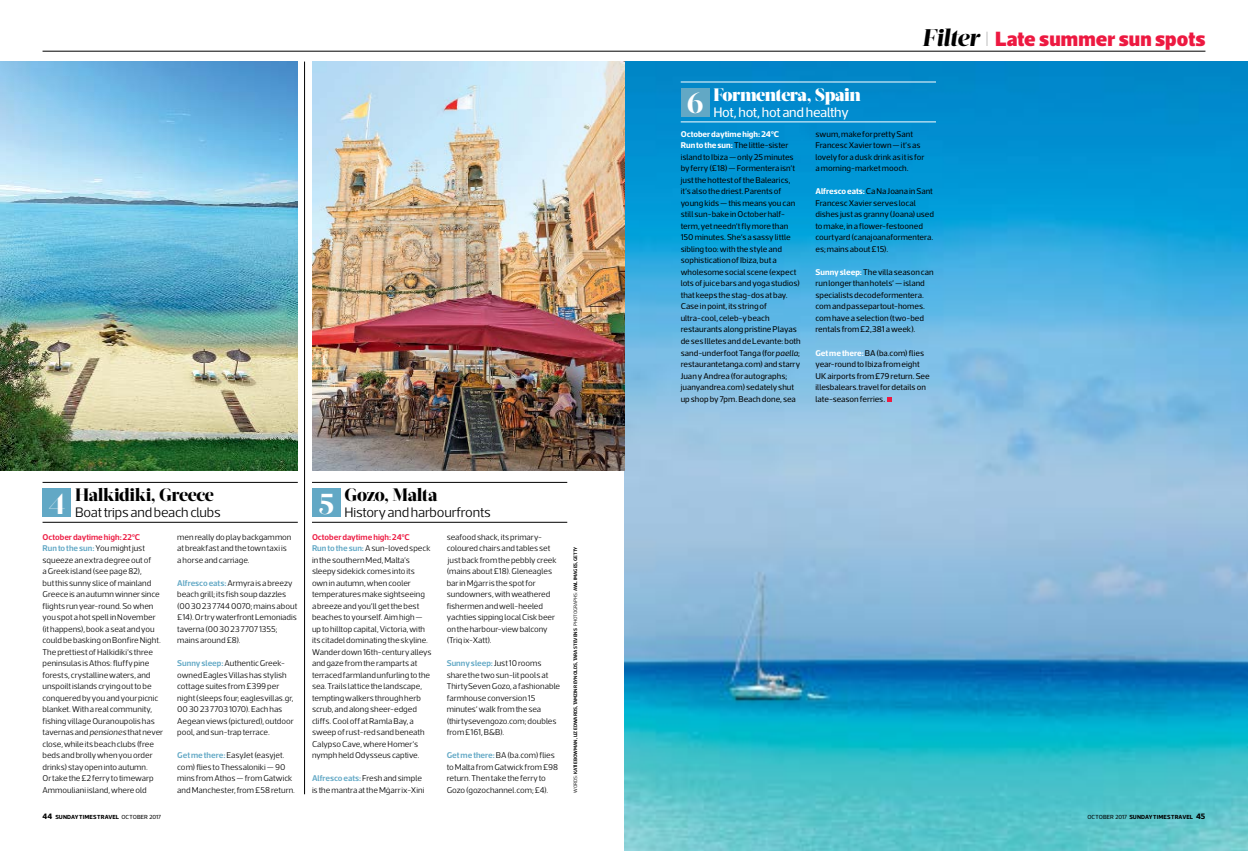
<style>
.page{position:relative;width:1248px;height:851px;background:#fff}
.page>*{position:absolute;margin:0;border:0;box-sizing:border-box;transform-origin:0 0}
.t1{font:700 31px "Acta Display";color:#fff}
.t2{font:900 21px "Acto";letter-spacing:.005em;color:#ed1941}
.Acto_body_copy{font:800 18px "Acta Display";letter-spacing:-.025em;color:#000}
.Acto_body_copy-2{font:900 18px "Acta Display";letter-spacing:-.03em;color:#fff}
.Acto_body_copy-3{font:300 14px "Acto";letter-spacing:-.015em;color:#000}
.Acto_body_copy-4{font:14px "Acto";letter-spacing:-.015em;color:#fff}
.Acto_body_copy-5{font:300 8.5px/11.5px "Acto";color:#000}
.Acto_body_copy-6{font:8.5px/11.5px "Acto";color:#000}
.Acto_body_copy-7{font:600 8.5px "Acto";color:#ed1941}
.Acto_body_copy-8{font:700 8.5px "Acto";color:#fff}
.t3{font:700 6px "Acto";letter-spacing:.015em;color:#000}
.t4{font:600 5px "Acto";letter-spacing:-.015em;color:#000}
.s1{font-family:"Acta Display";font-weight:800;font-style:italic;font-size:24px;color:#000}
.s2{font-weight:100;color:#000}
.s3{font-weight:700;color:#fff}
.s4{font-style:italic}
.s5{font-weight:600;color:#62a8c5}
.s6{font-weight:300}
.s7{font-size:8px}
.s8{font-weight:400}
</style>
<div class="page">
<img style="left:624px;top:62px;width:623px;height:788px">
<img style="left:312px;top:62px;width:312px;height:408px">
<img style="left:0;top:62px;width:298px;height:408px">
<hr style="left:304px;top:62px;width:1px;height:732px;background:#000">
<hr style="left:312px;top:522px;width:255px;height:1px;background:#000">
<hr style="left:312px;top:482px;width:255px;height:1px;background:#000">
<div style="left:312px;top:488px;width:29px;height:29px;background:#62a8c5"></div>
<hr style="left:43px;top:522px;width:255px;height:1px;background:#000">
<hr style="left:43px;top:482px;width:255px;height:1px;background:#000">
<div style="left:43px;top:488px;width:28px;height:29px;background:#62a8c5"></div>
<svg style="left:887px;top:397px;width:4px;height:4px"></svg>
<hr style="left:680px;top:122px;width:255px;height:1px;background:#fff">
<hr style="left:680px;top:82px;width:255px;height:1px;background:#fff">
<div style="left:680px;top:88px;width:29px;height:29px;background:#62a8c5"></div>
<hr style="left:43px;top:51px;width:1162px;height:1px;background:#000">
<p class="t2" style="left:922px;top:26px;width:285px"><span class="s1">Filter</span> <span class="s2">I</span> Late summer sun spots</p>
<p class="t1" style="left:686px;top:84px;width:19px">6</p>
<p class="Acto_body_copy-2" style="left:713px;top:83px;width:149px">Formentera, Spain</p>
<p class="Acto_body_copy-4" style="left:713px;top:104px;width:137px">Hot, hot, hot and healthy</p>
<p class="Acto_body_copy-8" style="left:680px;top:129px;width:100px">October daytime high: 24oC</p>
<p class="Acto_body_copy-6" style="left:680px;top:139px;width:122px"><span class="s3">Run to the sun:</span>The little-sister island to Ibiza — only 25 minutes by ferry (£18) — Formentera isn’t just the hottest of the Balearics, it’s also the driest. Parents of young kids — this means you can still sun-bake in October half&shy;term, yet needn’t fly more than<br>150 minutes. She’s a sassy little sibling too: with the style and sophistication of Ibiza, but a wholesome social scene (expect lots of juice bars and yoga studios) that keeps the stag-dos at bay.<br>Case in point, its string of ultra-cool, celeb-y beach restaurants along pristine Playas de ses Illetes and de Levante: both sand-underfoot Tanga (for <span class="s4">paella</span>; restaurantetanga.com) and starry<br>Juan y Andrea (for autographs; juanyandrea.com) sedately shut up shop by 7pm. Beach done, sea</p>
<p class="Acto_body_copy-6" style="left:815px;top:128px;width:110px">swum, make for pretty Sant<br>Francesc Xavier town — it’s as lovely for a dusk drink as it is for a morning-market mooch.</p>
<p class="Acto_body_copy-6" style="left:815px;top:185px;width:120px"><span class="s3">Alfresco eats:</span> Ca Na Joana in Sant<br>Francesc Xavier serves local dishes just as granny (Joana) used to make, in a flower-festooned courtyard (canajoanaformentera. es; mains about £15).</p>
<p class="Acto_body_copy-6" style="left:815px;top:266px;width:120px"><span class="s3">Sunny sleep:</span> The villa season can run longer than hotels’ — island specialists decodeformentera. com and passepartout-homes. com have a selection (two-bed rentals from £2,381 a week).</p>
<p class="Acto_body_copy-6" style="left:815px;top:346px;width:116px"><span class="s3">Get me there:</span>BA (ba.com) flies year-round to Ibiza from eight<br>UK airports from £79 return. See illesbalears.travel for details on late-season ferries.</p>
<p class="t1" style="left:48px;top:484px;width:19px">4</p>
<p class="Acto_body_copy" style="left:75px;top:483px;width:140px">Halkidiki, Greece</p>
<p class="Acto_body_copy-3" style="left:75px;top:504px;width:147px">Boat trips and beach clubs</p>
<p class="t1" style="left:318px;top:484px;width:18px">5</p>
<p class="Acto_body_copy" style="left:344px;top:483px;width:94px">Gozo, Malta</p>
<p class="Acto_body_copy-3" style="left:344px;top:504px;width:148px">History and harbourfronts</p>
<p class="Acto_body_copy-7" style="left:43px;top:531px;width:99px">October daytime high: 22oC</p>
<p class="Acto_body_copy-5" style="left:43px;top:542px;width:122px"><span class="s5">Run to the sun:</span> You might just squeeze an extra degree out of<br>a Greek island (see page 82),<br>but this sunny slice of mainland<br>Greece is an autumn winner since flights run year-round. So when you spot a hot spell in November (it happens), book a seat and you could be basking on Bonfire Night.<br>The prettiest of Halkidiki’s three peninsulas is Athos: fluffy pine forests, crystalline waters, and unspoilt islands crying out to be conquered by you and your picnic blanket. With a real community, fishing village Ouranoupolis has tavernas and <span class="s4">pensiones</span> that never close, while its beach clubs (free beds and brolly when you order drinks) stay open into autumn.<br>Or take the £2 ferry to timewarp<br>Ammouliani island, where old</p>
<p class="Acto_body_copy-5" style="left:177px;top:531px;width:116px">men really do play backgammon at breakfast and the town taxi is a horse and carriage.</p>
<p class="Acto_body_copy-5" style="left:177px;top:577px;width:121px"><span class="s5">Alfresco eats:</span> Armyra is a breezy beach grill; its fish soup dazzles (00 30 23 7744 0070; mains about £14). Or try waterfront Lemoniadis taverna (00 30 23 7707 1355; mains around £8).</p>
<p class="Acto_body_copy-5" style="left:177px;top:657px;width:118px"><span class="s5">Sunny sleep:</span> Authentic Greek&shy;owned Eagles Villas has stylish cottage suites from £399 per night (sleeps four; eaglesvillas.gr,<br>00 30 23 7703 1070). Each has<br>Aegean views (pictured), outdoor pool, and sun-trap terrace.</p>
<p class="Acto_body_copy-5" style="left:177px;top:749px;width:119px"><span class="s5">Get me there:</span> EasyJet (easyjet. com) flies to Thessaloniki — 90 mins from Athos — from Gatwick and Manchester, from £58 return.</p>
<p class="Acto_body_copy-7" style="left:312px;top:531px;width:99px">October daytime high:24oC</p>
<p class="Acto_body_copy-5" style="left:312px;top:542px;width:121px"><span class="s5">Run to the sun:</span> A sun-loved speck in the southern Med, Malta’s sleepy sidekick comes into its own in autumn, when cooler temperatures make sightseeing<br>a breeze and you’ll get the best beaches to yourself. Aim high — up to hilltop capital, Victoria, with its citadel dominating the skyline.<br>Wander down 16th-century alleys and gaze from the ramparts at terraced farmland unfurling to the sea. Trails lattice the landscape, tempting walkers through herb scrub, and along sheer-edged cliffs. Cool off at Ramla Bay, a sweep of rust-red sand beneath<br>Calypso Cave, where Homer’s nymph held Odysseus captive.</p>
<p class="Acto_body_copy-5" style="left:312px;top:772px;width:114px"><span class="s5">Alfresco eats:</span> Fresh and simple is the mantra at the Mġarr ix-Xini</p>
<p class="Acto_body_copy-5" style="left:446px;top:531px;width:111px">seafood shack, its primary&shy;coloured chairs and tables set just back from the pebbly creek (mains about £18). Gleneagles bar in Mġarr is the spot for sundowners, with weathered fishermen and well-heeled yachties sipping local Cisk beer on the harbour-view balcony (Triq ix-Xatt).</p>
<p class="Acto_body_copy-5" style="left:446px;top:657px;width:115px"><span class="s5">Sunny sleep:</span> Just 10 rooms share the two sun-lit pools at<br>ThirtySeven Gozo, a fashionable farmhouse conversion 15 minutes’ walk from the sea (thirtysevengozo.com; doubles from £161, B&amp;B).</p>
<p class="Acto_body_copy-5" style="left:446px;top:749px;width:113px"><span class="s5">Get me there:</span> BA (ba.com) flies to Malta from Gatwick from £98 return. Then take the ferry to<br>Gozo (gozochannel.com; £4).</p>
<p class="t4" style="left:572px;top:792px;width:248px;rotate:-90deg"><span class="s6">WORDS:</span> KATIE BOWMAN, LIZ EDWARDS, TAMZIN REYNOLDS, TARA STEVENS <span class="s6">PHOTOGRAPHS:</span> AWL IMAGES, GETTY</p>
<p class="t3" style="left:43px;top:813px;width:120px"><span class="s7">44</span> SUNDAY TIMES TRAVEL <span class="s8">OCTOBER 2017</span></p>
<p class="t3" style="left:1087px;top:813px;width:120px"><span class="s8">OCTOBER 2017</span> SUNDAY TIMES TRAVEL <span class="s7">45</span></p>
</div>
